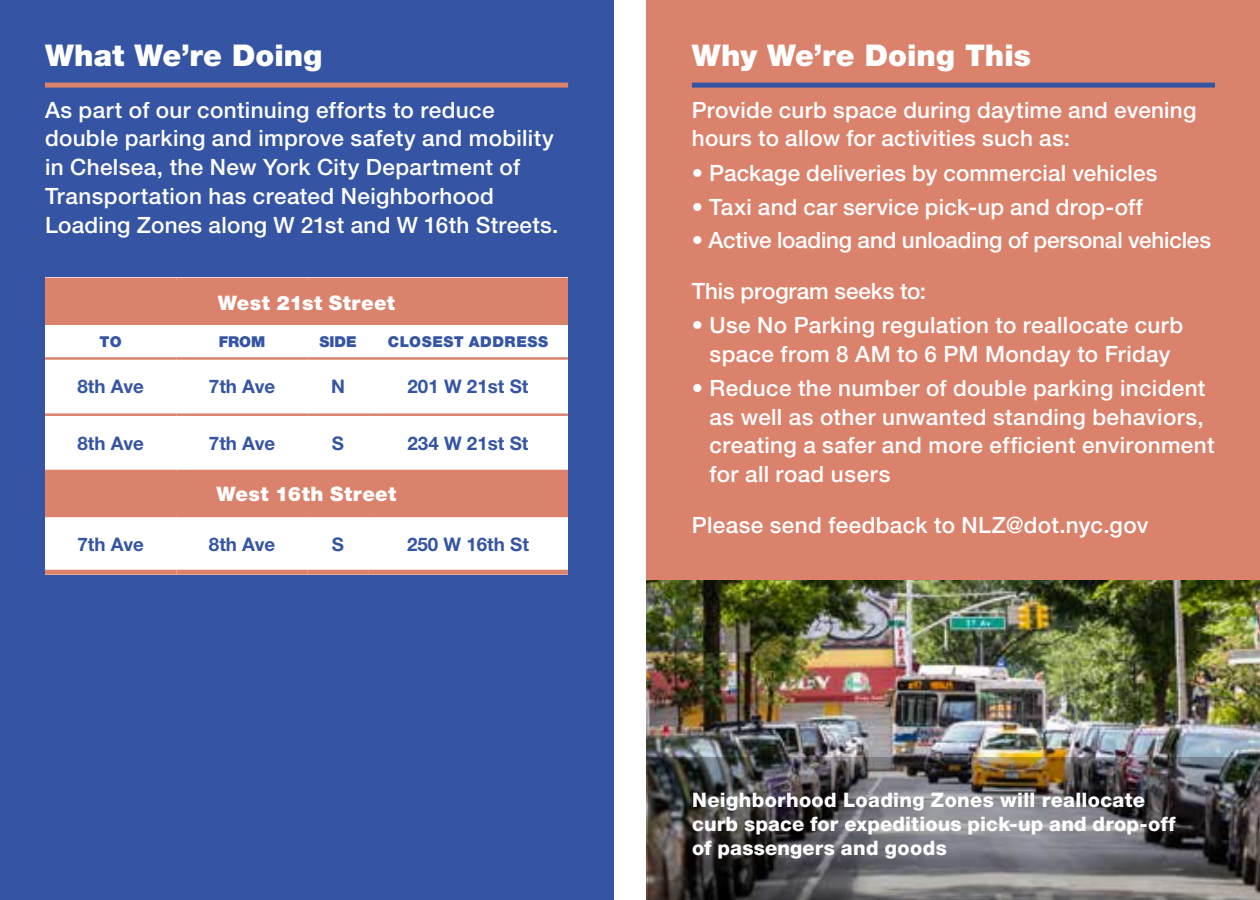
<style>
.page{position:relative;width:1260px;height:900px;background:#fff}
.page>*{position:absolute;margin:0;border:0;box-sizing:border-box;transform-origin:0 0}
.Headings{font:900 30px "Helvetica Neue LT Std";color:#fff}
.t1{font:500 22.5px/28.8px "Helvetica Neue LT Std";letter-spacing:.015em;color:#fff}
.t2{font:500 22.5px "Helvetica Neue LT Std";letter-spacing:-.01em;color:#fff}
.t3{font:500 22.5px "Helvetica Neue LT Std";letter-spacing:-.005em;color:#fff}
.t4{font:800 20px/24px "Helvetica Neue LT Std";letter-spacing:.015em;color:#fff}
.t5{font:900 20px "Helvetica Neue LT Std";letter-spacing:.02em;color:#fff}
.t6{font:700 18.75px "Helvetica Neue LT Std";color:#3555a4}
.t7{font:900 15px "Helvetica Neue LT Std";letter-spacing:.03em;color:#3555a4}
</style>
<div class="page">
<img style="left:647px;top:580px;width:613px;height:320px">
<img style="left:648px;top:758px;width:612px;height:142px">
<div style="left:0;top:0;width:613px;height:900px;background:#3555a4"></div>
<div style="left:647px;top:0;width:613px;height:578px;background:#db826c"></div>
<div style="left:692px;top:83px;width:523px;height:5px;background:#3555a4"></div>
<div style="left:45px;top:83px;width:523px;height:5px;background:#db826c"></div>
<div style="left:45px;top:278px;width:523px;height:297px;background:#fff"></div>
<div style="left:45px;top:280px;width:523px;height:45px;background:#db826c"></div>
<div style="left:45px;top:471px;width:523px;height:45px;background:#db826c"></div>
<div style="left:45px;top:278px;width:131px;height:5px;background:#db826c"></div>
<div style="left:176px;top:278px;width:132px;height:5px;background:#db826c"></div>
<div style="left:308px;top:278px;width:60px;height:5px;background:#db826c"></div>
<div style="left:368px;top:278px;width:200px;height:5px;background:#db826c"></div>
<hr style="left:45px;top:357px;width:131px;height:3px;background:#db826c">
<hr style="left:176px;top:357px;width:132px;height:3px;background:#db826c">
<hr style="left:308px;top:357px;width:60px;height:3px;background:#db826c">
<hr style="left:368px;top:357px;width:200px;height:3px;background:#db826c">
<hr style="left:45px;top:413px;width:131px;height:3px;background:#db826c">
<hr style="left:176px;top:413px;width:132px;height:3px;background:#db826c">
<hr style="left:308px;top:413px;width:60px;height:3px;background:#db826c">
<hr style="left:368px;top:413px;width:200px;height:3px;background:#db826c">
<hr style="left:45px;top:470px;width:131px;height:2px;background:#db826c">
<hr style="left:176px;top:470px;width:132px;height:2px;background:#db826c">
<hr style="left:308px;top:470px;width:60px;height:2px;background:#db826c">
<hr style="left:368px;top:470px;width:200px;height:2px;background:#db826c">
<hr style="left:45px;top:515px;width:131px;height:2px;background:#db826c">
<hr style="left:176px;top:515px;width:132px;height:2px;background:#db826c">
<hr style="left:308px;top:515px;width:60px;height:2px;background:#db826c">
<hr style="left:368px;top:515px;width:200px;height:2px;background:#db826c">
<div style="left:45px;top:570px;width:131px;height:5px;background:#db826c"></div>
<div style="left:176px;top:570px;width:132px;height:5px;background:#db826c"></div>
<div style="left:308px;top:570px;width:60px;height:5px;background:#db826c"></div>
<div style="left:368px;top:570px;width:200px;height:5px;background:#db826c"></div>
<p class="Headings" style="left:45px;top:38px;width:279px">What We’re Doing</p>
<p class="t1" style="left:45px;top:95px;width:515px">As part of our continuing efforts to reduce double parking and improve safety and mobility in Chelsea, the New York City Department of Transportation has created Neighborhood Loading Zones along W 21st and W 16th Streets.</p>
<p class="t5" style="left:218px;top:291px;width:179px">West 21st Street</p>
<p class="t7" style="left:100px;top:333px;width:24px">TO</p>
<p class="t7" style="left:219px;top:333px;width:48px">FROM</p>
<p class="t7" style="left:319px;top:333px;width:39px">SIDE</p>
<p class="t7" style="left:388px;top:333px;width:162px">CLOSEST ADDRESS</p>
<p class="t6" style="left:78px;top:375px;width:68px">8th Ave</p>
<p class="t6" style="left:209px;top:375px;width:68px">7th Ave</p>
<p class="t6" style="left:331px;top:375px;width:15px">N</p>
<p class="t6" style="left:408px;top:375px;width:122px">201 W 21st St</p>
<p class="t6" style="left:78px;top:431px;width:68px">8th Ave</p>
<p class="t6" style="left:209px;top:431px;width:68px">7th Ave</p>
<p class="t6" style="left:332px;top:431px;width:14px">S</p>
<p class="t6" style="left:408px;top:431px;width:122px">234 W 21st St</p>
<p class="t5" style="left:217px;top:482px;width:181px">West 16th Street</p>
<p class="t6" style="left:78px;top:533px;width:68px">7th Ave</p>
<p class="t6" style="left:209px;top:533px;width:68px">8th Ave</p>
<p class="t6" style="left:332px;top:533px;width:14px">S</p>
<p class="t6" style="left:407px;top:533px;width:123px">250 W 16th St</p>
<p class="Headings" style="left:692px;top:38px;width:341px">Why We’re Doing This</p>
<p class="t1" style="left:692px;top:95px;width:506px">Provide curb space during daytime and evening hours to allow for activities such as:</p>
<p class="t1" style="left:692px;top:158px;width:467px">• Package deliveries by commercial vehicles</p>
<p class="t1" style="left:692px;top:192px;width:453px">• Taxi and car service pick-up and drop-off</p>
<p class="t2" style="left:692px;top:226px;width:521px">• Active loading and unloading of personal vehicles</p>
<p class="t3" style="left:692px;top:277px;width:236px">This program seeks to:</p>
<p class="t1" style="left:692px;top:310px;width:493px;text-align:center">• Use No Parking regulation to reallocate curb space from 8 AM to 6 PM Monday to Friday</p>
<p class="t1" style="left:710px;top:373px;width:507px;text-indent:-18px">• Reduce the number of double parking incident as well as other unwanted standing behaviors, creating a safer and more efficient environment for all road users</p>
<p class="t1" style="left:692px;top:511px;width:458px">Please send feedback to NLZ@dot.nyc.gov</p>
<p class="t4" style="left:692px;top:788px;width:485px">Neighborhood Loading Zones will reallocate curb space for expeditious pick-up and drop-off of passengers and goods</p>
</div>
